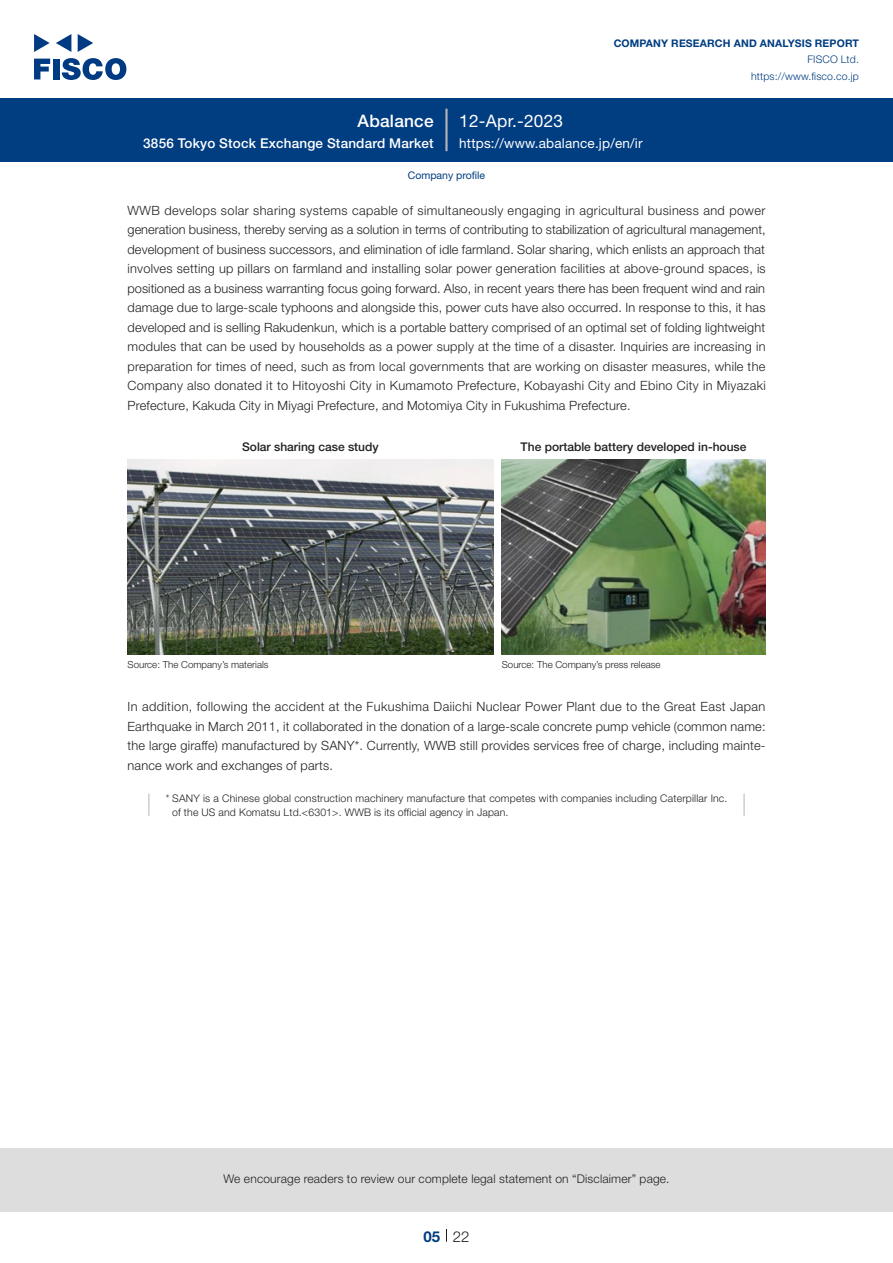
<style>
.page{position:relative;width:893px;height:1263px;background:#fff}
.page>*{position:absolute;margin:0;border:0;box-sizing:border-box;transform-origin:0 0}
.t1{font:17.25px "Helvetica Neue LT Std";letter-spacing:.015em;color:#fff}
.t2{font:500 17.25px "Helvetica Neue LT Std";letter-spacing:.015em;color:#fff}
.t3{font:300 15px "Helvetica Neue LT Std";color:#231f20}
.t4{font:700 15px "Helvetica Neue LT Std";color:#003d81}
.t5{font:500 13.5px "Helvetica Neue LT Std";letter-spacing:.015em;color:#fff}
.t6{font:13.5px "Helvetica Neue LT Std";letter-spacing:.015em;color:#fff}
.t7{font:300 12.75px/19.5px "Helvetica Neue LT Std";letter-spacing:.015em;color:#231f20;text-align:justify}
.t8{font:300 12px "Helvetica Neue LT Std";letter-spacing:.015em;color:#231f20}
.t9{font:500 12px "Helvetica Neue LT Std";color:#231f20}
.t10{font:300 10.5px/13.5px "Helvetica Neue LT Std";letter-spacing:.015em;color:#231f20}
.t11{font:700 10.5px "Helvetica Neue LT Std";letter-spacing:.015em;color:#003d81}
.t12{font:300 10.5px/16.5px "Helvetica Neue LT Std";letter-spacing:.015em;color:#003d81;text-align:right}
.t13{font:10.5px "Helvetica Neue LT Std";color:#003d81}
.t14{font:300 9.75px "Helvetica Neue LT Std";color:#231f20}
</style>
<div class="page">
<div style="left:0;top:1148px;width:893px;height:64px;background:#ddd"></div>
<svg style="left:34px;top:59px;width:16px;height:20px"></svg>
<div style="left:53px;top:59px;width:6px;height:20px;background:#003a83"></div>
<svg style="left:62px;top:58px;width:64px;height:22px"></svg>
<svg style="left:34px;top:34px;width:16px;height:18px"></svg>
<svg style="left:78px;top:34px;width:15px;height:18px"></svg>
<svg style="left:56px;top:34px;width:15px;height:18px"></svg>
<div style="left:0;top:98px;width:893px;height:64px;background:#003d81"></div>
<hr style="left:445px;top:109px;width:3px;height:42px;background:#b5b5b6">
<svg style="left:446px;top:1229px;width:1px;height:13px"></svg>
<img style="left:128px;top:459px;width:365px;height:196px">
<img style="left:502px;top:459px;width:263px;height:196px">
<hr style="left:148px;top:794px;width:2px;height:22px;background:#d3d3d3">
<hr style="left:743px;top:794px;width:2px;height:22px;background:#d3d3d3">
<h1 class="t2" style="left:358px;top:110px;width:78px">Abalance</h1>
<p class="t5" style="left:143px;top:135px;width:292px">3856 Tokyo Stock Exchange Standard Market</p>
<h1 class="t1" style="left:459px;top:110px;width:105px">12-Apr.-2023</h1>
<p class="t11" style="left:614px;top:37px;width:247px">COMPANY RESEARCH AND ANALYSIS REPORT</p>
<p class="t12" style="left:751px;top:51px;width:109px">FISCO Ltd. https://www.fisco.co j p.</p>
<p class="t6" style="left:459px;top:135px;width:185px">https://www.abalance j p. /en i r/</p>
<p class="t13" style="left:408px;top:169px;width:79px">Company profile</p>
<p class="t7" style="left:128px;top:200px;width:640px">WWB develops solar sharing systems capable of simultaneously engaging in agricultural business and power generation business, thereby serving as a solution in terms of contributing to stabilization of agricultural management, development of business successors, and elimination of idle farmland. Solar sharing, which enlists an approach that involves setting up pillars on farmland and installing solar power generation facilities at above-ground spaces is, positioned as a business warranting focus going forward. Also in, recent years there has been frequent wind and rain damage due to large-scale typhoons and alongside this, power cuts have also occurred In. response to this it, has developed and is selling Rakudenkun, which is a portable battery comprised of an optimal set of folding lightweight modules that can be used by households as a power supply at the time of a disaster. Inquiries are increasing in preparation for times of need, such as from local governments that are working on disaster measures, while the Company also donated it to Hitoyoshi City in Kumamoto Prefecture, Kobayashi City and Ebino City in Miyazaki Prefecture, Kakuda City in Miyagi Prefecture, and Motomiya City in Fukushima Prefecture.</p>
<p class="t9" style="left:521px;top:440px;width:227px">The portable battery developed in-house</p>
<p class="t9" style="left:242px;top:440px;width:138px">Solar sharing case study</p>
<p class="t14" style="left:128px;top:659px;width:143px">Source: The Company s’ materials</p>
<p class="t7" style="left:128px;top:697px;width:639px">In addition, following the accident at the Fukushima Daiichi Nuclear Power Plant due to the Great East Japan<br>Earthquake in March 2011, it collaborated in the donation of a large-scale concrete pump vehicle (common name:</p>
<p class="t7" style="left:128px;top:755px;width:207px">nance work and exchanges of parts.</p>
<p class="t14" style="left:502px;top:659px;width:160px">Source: The Company s’ press release</p>
<p class="t7" style="left:128px;top:736px;width:639px">the large giraffe) manufactured by SANY .* Currently, WWB still provides services free of charge, including mainte-</p>
<p class="t10" style="left:172px;top:792px;width:557px;text-indent:-6px">* SANY is a Chinese global construction machinery manufacture that competes with companies including Caterpillar Inc. of the US and Komatsu Ltd &lt;. 6301&gt;. WWB is its official agency in Japan.</p>
<p class="t8" style="left:223px;top:1171px;width:448px">We encourage readers to review our complete legal statement on “Disclaimer” page.</p>
<p class="t4" style="left:423px;top:1227px;width:18px">05</p>
<p class="t3" style="left:453px;top:1227px;width:18px">22</p>
</div>
